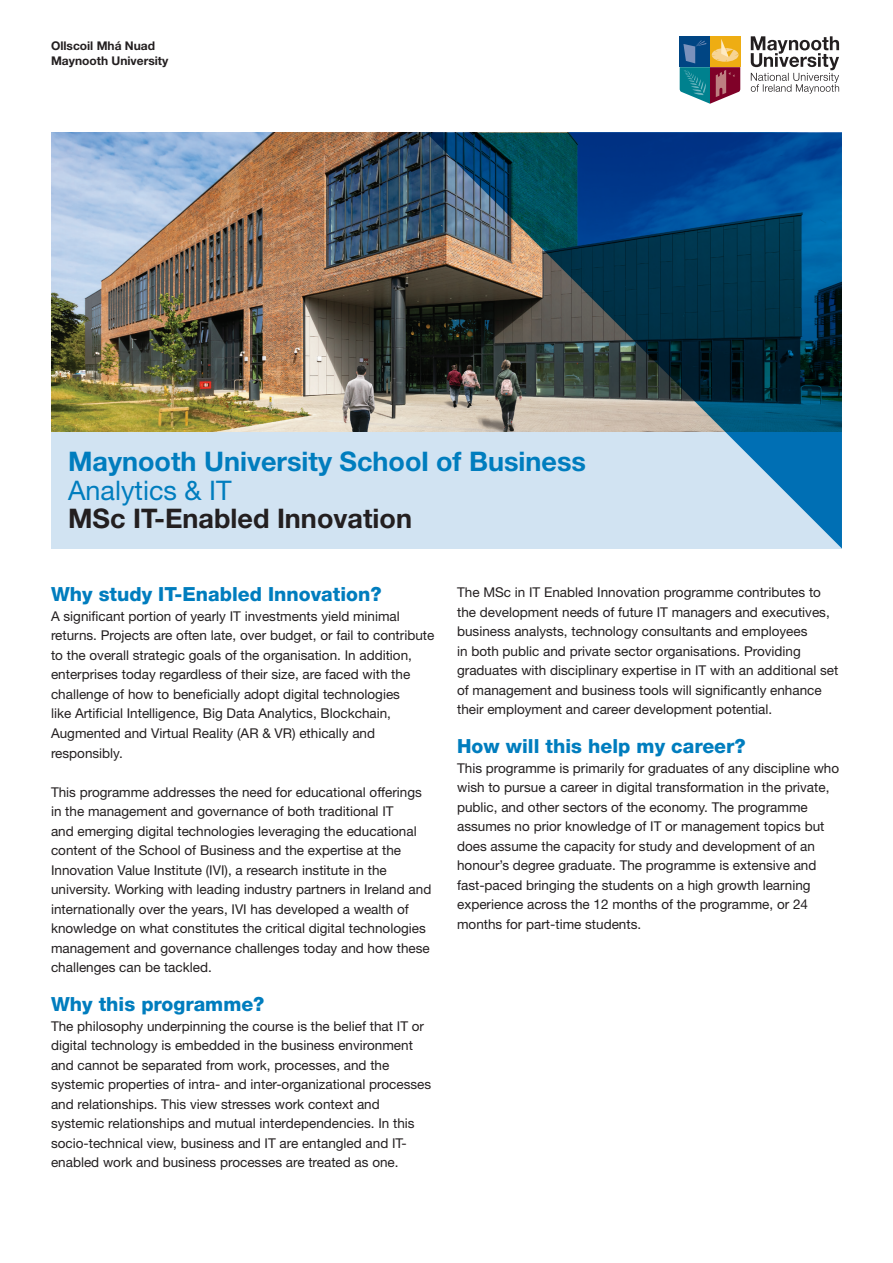
<style>
.page{position:relative;width:893px;height:1263px;background:#fff}
.page>*{position:absolute;margin:0;border:0;box-sizing:border-box;transform-origin:0 0}
.t1{font:700 27px/28.5px "Helvetica Neue LT Std";color:#007dbe}
.t2{font:800 19.5px "Helvetica Neue LT Std";color:#007dbe}
.t3{font:13.5px/19.5px "Helvetica Neue LT Std";color:#231f20}
.t4{font:700 12px "Helvetica Neue LT Std";color:#231f20}
.s1{font-weight:400}
.s2{color:#231f20}
</style>
<div class="page">
<img style="left:51px;top:133px;width:375px;height:299px">
<div style="left:680px;top:36px;width:30px;height:31px;background:#004583"></div>
<div style="left:710px;top:36px;width:30px;height:31px;background:#eead13"></div>
<svg style="left:680px;top:39px;width:60px;height:65px"></svg>
<svg style="left:751px;top:36px;width:88px;height:58px"></svg>
<div style="left:51px;top:432px;width:791px;height:117px;background:#d1e3f2"></div>
<svg style="left:426px;top:133px;width:416px;height:416px"></svg>
<p class="t4" style="left:51px;top:38px;width:106px">Ollscoil Mhá Nuad</p>
<p class="t4" style="left:51px;top:53px;width:119px">Maynooth University</p>
<p class="t1" style="left:68px;top:447px;width:520px">Maynooth University School of Business<br><span class="s1">Analytics &amp; IT<br></span><span class="s2">MSc IT-Enabled Innovation</span></p>
<p class="t2" style="left:51px;top:583px;width:332px">Why study IT-Enabled Innovation?</p>
<p class="t3" style="left:51px;top:606px;width:385px">A significant portion of yearly IT investments yield minimal returns. Projects are often late, over budget, or fail to contribute to the overall strategic goals of the organisation. In addition, enterprises today regardless of their size, are faced with the challenge of how to beneficially adopt digital technologies<br>like Artificial Intelligence, Big Data Analytics, Blockchain, Augmented and Virtual Reality (AR &amp; VR) ethically and responsibly.</p>
<p class="t3" style="left:51px;top:782px;width:382px">This programme addresses the need for educational offerings in the management and governance of both traditional IT<br>and emerging digital technologies leveraging the educational content of the School of Business and the expertise at the Innovation Value Institute (IVI), a research institute in the university. Working with leading industry partners in Ireland and internationally over the years, IVI has developed a wealth of knowledge on what constitutes the critical digital technologies management and governance challenges today and how these challenges can be tackled.</p>
<p class="t2" style="left:51px;top:992px;width:215px">Why this programme?</p>
<p class="t3" style="left:51px;top:1016px;width:382px">The philosophy underpinning the course is the belief that IT or digital technology is embedded in the business environment and cannot be separated from work, processes, and the systemic properties of intra- and inter-organizational processes and relationships. This view stresses work context and systemic relationships and mutual interdependencies. In this socio-technical view, business and IT are entangled and IT&shy;enabled work and business processes are treated as one.</p>
<p class="t3" style="left:457px;top:582px;width:383px">The MSc in IT Enabled Innovation programme contributes to the development needs of future IT managers and executives, business analysts, technology consultants and employees<br>in both public and private sector organisations. Providing graduates with disciplinary expertise in IT with an additional set of management and business tools will significantly enhance their employment and career development potential.</p>
<p class="t2" style="left:457px;top:735px;width:290px">How will this help my career?</p>
<p class="t3" style="left:457px;top:758px;width:384px">This programme is primarily for graduates of any discipline who wish to pursue a career in digital transformation in the private, public, and other sectors of the economy. The programme assumes no prior knowledge of IT or management topics but does assume the capacity for study and development of an honour’s degree graduate. The programme is extensive and fast-paced bringing the students on a high growth learning experience across the 12 months of the programme, or 24 months for part-time students.</p>
</div>
